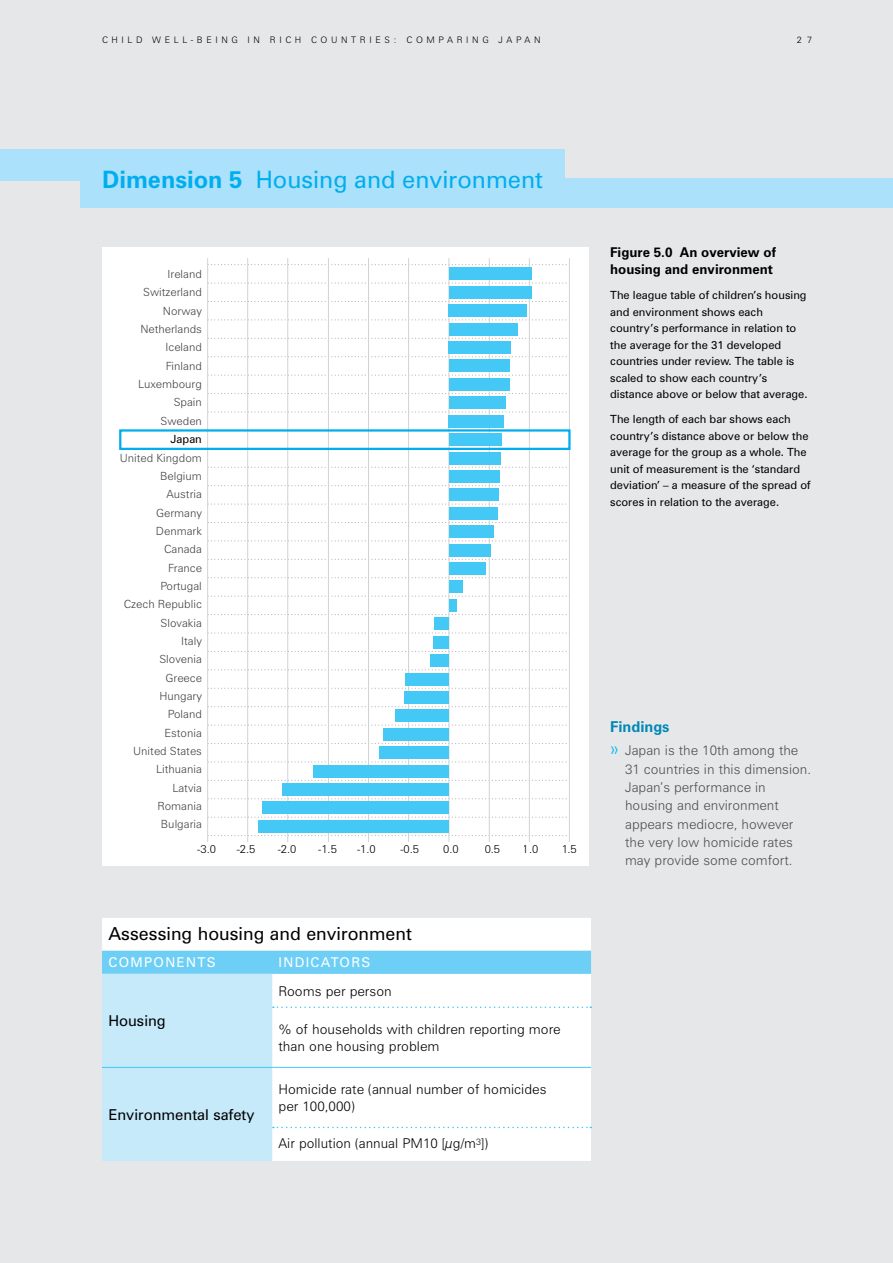
<style>
.page{position:relative;width:893px;height:1263px;background:#e6e7e8}
.page>*{position:absolute;margin:0;border:0;box-sizing:border-box;transform-origin:0 0}
.t1{font:24px "Zurich BT";color:#00aeef}
.t2{font:18px "Zurich BT";color:#000}
.t3{font:15px "Zurich BT";color:#000}
.t4{font:700 15px "Zurich BT";color:#0088b7}
.t5{font:300 13.5px/18.3px "Zurich BT";color:#4d4d4f}
.t6{font:300 13.5px/17.2px "Zurich BT";color:#000}
.t7{font:700 13.5px/16.5px "Zurich BT";color:#000}
.t8{font:13.5px "Zurich BT";letter-spacing:.1em;color:#fff}
.t9{font:11.25px/16.5px "Zurich BT";color:#000}
.t10{font:300 11.25px/18.3px "Zurich BT";color:#414042;text-align:right}
.t11{font:300 11.25px "Zurich BT";color:#000}
.t12{font:300 9px "Zurich BT";letter-spacing:.4em;color:#000}
.s1{font-weight:700}
.s2{font-size:19.5px;color:#00b9f1}
</style>
<div class="page">
<div style="left:81px;top:179px;width:812px;height:29px;background:#abe1fa"></div>
<div style="left:0;top:149px;width:564px;height:32px;background:#abe1fa"></div>
<div style="left:102px;top:918px;width:489px;height:33px;background:#fff"></div>
<svg style="left:102px;top:951px;width:489px;height:210px;background:#dcf2fc"></svg>
<div style="left:102px;top:247px;width:487px;height:618px;background:#fff"></div>
<svg style="left:208px;top:817px;width:359px;height:1px"></svg>
<svg style="left:208px;top:798px;width:359px;height:1px"></svg>
<svg style="left:208px;top:835px;width:359px;height:1px"></svg>
<svg style="left:208px;top:780px;width:359px;height:1px"></svg>
<svg style="left:208px;top:761px;width:359px;height:1px"></svg>
<svg style="left:208px;top:743px;width:359px;height:1px"></svg>
<svg style="left:208px;top:724px;width:359px;height:2px"></svg>
<svg style="left:208px;top:706px;width:359px;height:1px"></svg>
<svg style="left:208px;top:688px;width:359px;height:1px"></svg>
<svg style="left:208px;top:669px;width:359px;height:1px"></svg>
<svg style="left:208px;top:651px;width:359px;height:1px"></svg>
<svg style="left:208px;top:632px;width:359px;height:1px"></svg>
<svg style="left:208px;top:614px;width:359px;height:1px"></svg>
<svg style="left:208px;top:596px;width:359px;height:1px"></svg>
<svg style="left:208px;top:577px;width:359px;height:1px"></svg>
<svg style="left:208px;top:559px;width:359px;height:1px"></svg>
<svg style="left:208px;top:540px;width:359px;height:1px"></svg>
<svg style="left:208px;top:522px;width:359px;height:1px"></svg>
<svg style="left:208px;top:503px;width:359px;height:2px"></svg>
<svg style="left:208px;top:485px;width:359px;height:1px"></svg>
<svg style="left:208px;top:467px;width:359px;height:1px"></svg>
<svg style="left:208px;top:411px;width:359px;height:1px"></svg>
<svg style="left:208px;top:393px;width:359px;height:1px"></svg>
<svg style="left:208px;top:375px;width:359px;height:1px"></svg>
<svg style="left:208px;top:356px;width:359px;height:1px"></svg>
<svg style="left:208px;top:338px;width:359px;height:1px"></svg>
<svg style="left:208px;top:319px;width:359px;height:1px"></svg>
<svg style="left:208px;top:301px;width:359px;height:1px"></svg>
<svg style="left:208px;top:282px;width:359px;height:2px"></svg>
<svg style="left:208px;top:264px;width:359px;height:1px"></svg>
<hr style="left:207px;top:258px;width:1px;height:584px;background:#d1d3d4">
<hr style="left:247px;top:258px;width:1px;height:584px;background:#d1d3d4">
<hr style="left:287px;top:258px;width:1px;height:584px;background:#d1d3d4">
<hr style="left:328px;top:258px;width:1px;height:584px;background:#d1d3d4">
<hr style="left:368px;top:258px;width:1px;height:584px;background:#d1d3d4">
<hr style="left:408px;top:258px;width:1px;height:584px;background:#d1d3d4">
<hr style="left:489px;top:258px;width:1px;height:584px;background:#d1d3d4">
<hr style="left:529px;top:258px;width:1px;height:584px;background:#d1d3d4">
<hr style="left:569px;top:258px;width:1px;height:584px;background:#d1d3d4">
<hr style="left:448px;top:258px;width:1px;height:584px;background:#d1d3d4">
<div style="left:449px;top:268px;width:83px;height:12px;background:#44c8f5"></div>
<div style="left:449px;top:286px;width:83px;height:12px;background:#44c8f5"></div>
<div style="left:449px;top:304px;width:78px;height:13px;background:#44c8f5"></div>
<div style="left:449px;top:323px;width:68px;height:12px;background:#44c8f5"></div>
<div style="left:449px;top:341px;width:62px;height:13px;background:#44c8f5"></div>
<div style="left:449px;top:360px;width:61px;height:12px;background:#44c8f5"></div>
<div style="left:449px;top:378px;width:60px;height:13px;background:#44c8f5"></div>
<div style="left:449px;top:397px;width:57px;height:12px;background:#44c8f5"></div>
<div style="left:449px;top:415px;width:55px;height:12px;background:#44c8f5"></div>
<div style="left:449px;top:433px;width:52px;height:13px;background:#44c8f5"></div>
<div style="left:449px;top:452px;width:52px;height:12px;background:#44c8f5"></div>
<div style="left:449px;top:470px;width:50px;height:13px;background:#44c8f5"></div>
<div style="left:449px;top:489px;width:49px;height:12px;background:#44c8f5"></div>
<div style="left:449px;top:507px;width:49px;height:12px;background:#44c8f5"></div>
<div style="left:449px;top:525px;width:44px;height:13px;background:#44c8f5"></div>
<div style="left:449px;top:544px;width:41px;height:12px;background:#44c8f5"></div>
<div style="left:449px;top:562px;width:37px;height:13px;background:#44c8f5"></div>
<div style="left:449px;top:581px;width:13px;height:12px;background:#44c8f5"></div>
<div style="left:449px;top:599px;width:7px;height:13px;background:#44c8f5"></div>
<div style="left:434px;top:618px;width:15px;height:12px;background:#44c8f5"></div>
<div style="left:434px;top:636px;width:15px;height:12px;background:#44c8f5"></div>
<div style="left:431px;top:654px;width:18px;height:13px;background:#44c8f5"></div>
<div style="left:405px;top:673px;width:44px;height:12px;background:#44c8f5"></div>
<div style="left:404px;top:691px;width:45px;height:13px;background:#44c8f5"></div>
<div style="left:396px;top:710px;width:53px;height:12px;background:#44c8f5"></div>
<div style="left:384px;top:728px;width:65px;height:12px;background:#44c8f5"></div>
<div style="left:379px;top:746px;width:70px;height:13px;background:#44c8f5"></div>
<div style="left:313px;top:765px;width:136px;height:12px;background:#44c8f5"></div>
<div style="left:283px;top:783px;width:166px;height:13px;background:#44c8f5"></div>
<div style="left:262px;top:802px;width:187px;height:12px;background:#44c8f5"></div>
<div style="left:258px;top:820px;width:191px;height:13px;background:#44c8f5"></div>
<div style="left:119px;top:429px;width:452px;height:21px;border:2px solid #00aeef"></div>
<p class="t12" style="left:102px;top:34px;width:440px">Child Well-being in Rich Countr ies: Compar ing Japan</p>
<p class="t12" style="left:797px;top:34px;width:17px">2 7</p>
<h1 class="t1" style="left:102px;top:165px;width:442px"><span class="s1">Dimension 5</span> Housing and environment</h1>
<p class="t10" style="left:138px;top:265px;width:65px">Ireland<br>Switzerland<br>Norway<br>Netherlands<br>Iceland<br>Finland<br>Luxembourg<br>Spain<br>Sweden</p>
<p class="t9" style="left:171px;top:431px;width:33px">Japan</p>
<p class="t10" style="left:120px;top:448px;width:84px">United Kingdom<br>Belgium<br>Austria<br>Germany<br>Denmark<br>Canada<br>France<br>Portugal<br>Czech Republic<br>Slovakia<br>Italy<br>Slovenia<br>Greece<br>Hungary<br>Poland<br>Estonia<br>United States<br>Lithuania<br>Latvia<br>Romania<br>Bulgaria</p>
<p class="t11" style="left:197px;top:842px;width:20px">-3.0</p>
<p class="t11" style="left:237px;top:842px;width:20px">-2.5</p>
<p class="t11" style="left:278px;top:842px;width:20px">-2.0</p>
<p class="t11" style="left:318px;top:842px;width:20px">-1.5</p>
<p class="t11" style="left:357px;top:842px;width:20px">-1.0</p>
<p class="t11" style="left:400px;top:842px;width:20px">-0.5</p>
<p class="t11" style="left:443px;top:842px;width:17px">0.0</p>
<p class="t11" style="left:484px;top:842px;width:17px">0.5</p>
<p class="t11" style="left:523px;top:842px;width:17px">1.0</p>
<p class="t11" style="left:561px;top:842px;width:17px">1.5</p>
<h2 class="t2" style="left:108px;top:923px;width:305px">Assessing housing and environment</h2>
<p class="t8" style="left:108px;top:954px;width:68px">COMPONENT</p>
<p class="t8" style="left:207px;top:954px;width:10px">S</p>
<p class="t8" style="left:278px;top:954px;width:93px">IN DICATORS</p>
<h3 class="t3" style="left:108px;top:1012px;width:59px">Housing</h3>
<h3 class="t3" style="left:108px;top:1105px;width:148px">Environmental safety</h3>
<p class="t6" style="left:279px;top:982px;width:115px">Rooms per person</p>
<p class="t6" style="left:279px;top:1020px;width:284px">% of households with children reporting more than one housing problem</p>
<p class="t6" style="left:279px;top:1080px;width:269px">Homicide rate (annual number of homicides per 100,000)</p>
<p class="t6" style="left:279px;top:1135px;width:211px">Air pollution (annual PM10 [µg/m<sup>3</sup>])</p>
<p class="t7" style="left:610px;top:244px;width:167px">Figure 5.0 An overview of housing and environment</p>
<p class="t9" style="left:610px;top:287px;width:199px">The league table of children’s housing and environment shows each country’s performance in relation to the average for the 31 developed countries under review. The table is scaled to show each country’s distance above or below that average.</p>
<p class="t9" style="left:610px;top:411px;width:202px">The length of each bar shows each country’s distance above or below the average for the group as a whole. The unit of measurement is the ‘standard deviation’ – a measure of the spread of scores in relation to the average.</p>
<h3 class="t4" style="left:610px;top:718px;width:61px">Findings</h3>
<p class="t5" style="left:625px;top:741px;width:187px;text-indent:-15px"><span class="s2">»</span> Japan is the 10th among the<br>31 countries in this dimension.<br>Japan’s performance in housing and environment appears mediocre, however the very low homicide rates may provide some comfort.</p>
</div>
